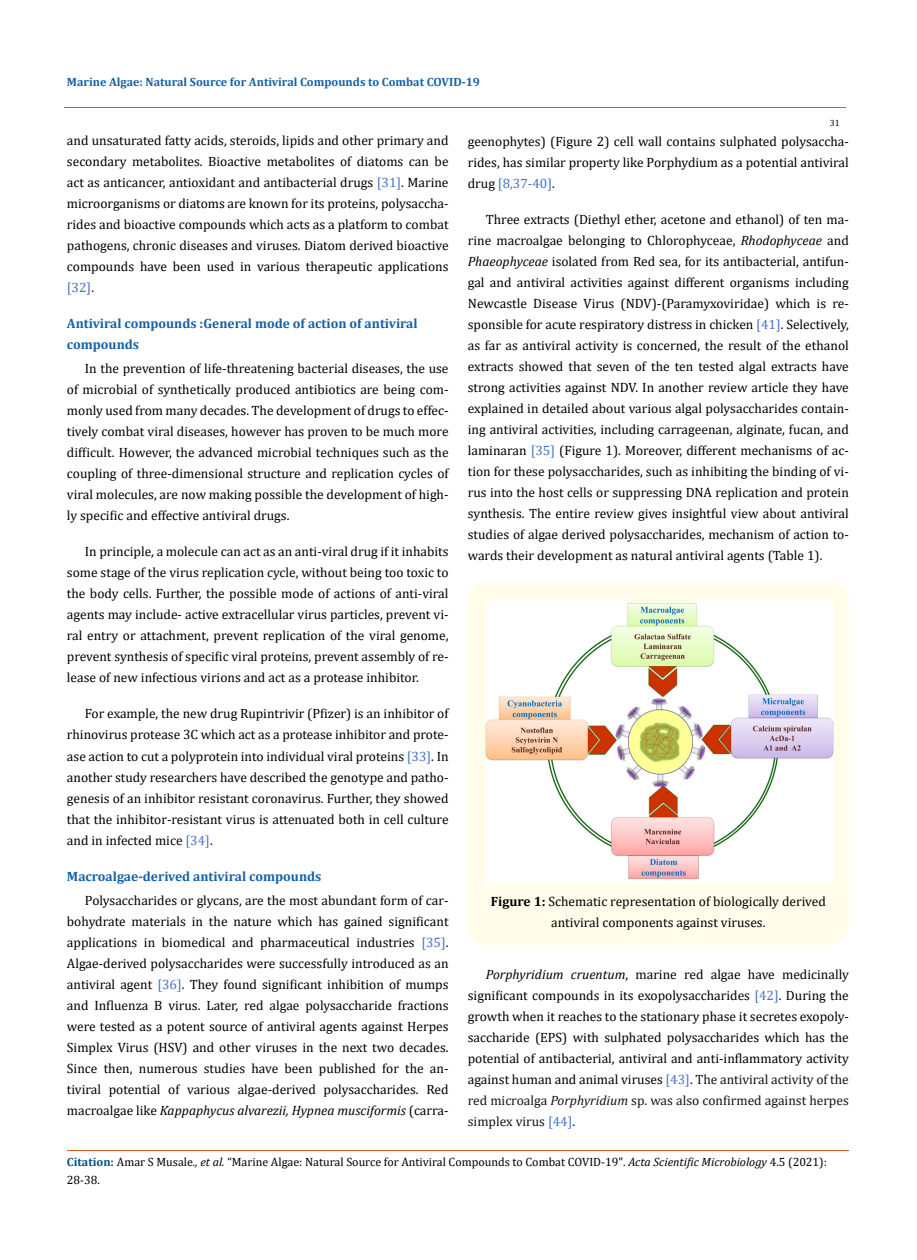
<style>
.page{position:relative;width:917px;height:1260px;background:#fff}
.page>*{position:absolute;margin:0;border:0;box-sizing:border-box;transform-origin:0 0}
.t1{font:13.5px/21px "Cambria";color:#000;text-align:justify}
.t2{font:700 13.5px/21px "Cambria";color:#1560a6}
.t3{font:12px/18px "Cambria";color:#000}
.t4{font:700 12px "Cambria";color:#1560a6}
.t5{font:9px "Cambria";color:#000}
.s1{color:#4472c4}
.s2{font-style:italic}
.s3{font-weight:700}
.s4{color:#131413}
.s5{font-style:italic;color:#131413}
.s6{font-weight:700;color:#035089}
</style>
<div class="page">
<div style="left:468px;top:583px;width:380px;height:362px;background:#fffde9;border-radius:18px"></div>
<img style="left:485px;top:602px;width:348px;height:281px">
<hr style="left:64px;top:108px;width:781px;height:1px;background:#e05d1a">
<hr style="left:67px;top:1150px;width:781px;height:1px;background:#e05d1a">
<p class="t4" style="left:67px;top:73px;width:414px">Marine Algae: Natural Source for Antiviral Compounds to Combat COVID-19</p>
<p class="t5" style="left:829px;top:118px;width:11px">31</p>
<p class="t1" style="left:67px;top:130px;width:383px">and unsaturated fatty acids, steroids, lipids and other primary and secondary metabolites. Bioactive metabolites of diatoms can be act as anticancer, antioxidant and antibacterial drugs <span class="s1">[31]</span>. Marine microorganisms or diatoms are known for its proteins, polysaccha&shy;rides and bioactive compounds which acts as a platform to combat pathogens, chronic diseases and viruses. Diatom derived bioactive compounds have been used in various therapeutic applications <span class="s1">[32]</span>.</p>
<p class="t2" style="left:67px;top:313px;width:352px">Antiviral compounds :General mode of action of antiviral compounds</p>
<p class="t1" style="left:67px;top:358px;width:383px;text-indent:18px">In the prevention of life-threatening bacterial diseases, the use of microbial of synthetically produced antibiotics are being com&shy;monly used from many decades. The development of drugs to effec&shy;tively combat viral diseases, however has proven to be much more difficult. However, the advanced microbial techniques such as the coupling of three-dimensional structure and replication cycles of viral molecules, are now making possible the development of high&shy;ly specific and effective antiviral drugs.</p>
<p class="t1" style="left:67px;top:541px;width:383px;text-indent:18px">In principle, a molecule can act as an anti-viral drug if it inhabits some stage of the virus replication cycle, without being too toxic to the body cells. Further, the possible mode of actions of anti-viral agents may include- active extracellular virus particles, prevent vi&shy;ral entry or attachment, prevent replication of the viral genome, prevent synthesis of specific viral proteins, prevent assembly of re&shy;lease of new infectious virions and act as a protease inhibitor.</p>
<p class="t1" style="left:67px;top:703px;width:383px;text-indent:18px">For example, the new drug Rupintrivir (Pfizer) is an inhibitor of rhinovirus protease 3C which act as a protease inhibitor and prote&shy;ase action to cut a polyprotein into individual viral proteins <span class="s1">[33]</span>. In another study researchers have described the genotype and patho&shy;genesis of an inhibitor resistant coronavirus. Further, they showed that the inhibitor-resistant virus is attenuated both in cell culture and in infected mice <span class="s1">[34]</span>.</p>
<p class="t2" style="left:67px;top:865px;width:256px">Macroalgae-derived antiviral compounds</p>
<p class="t1" style="left:67px;top:889px;width:383px;text-indent:18px">Polysaccharides or glycans, are the most abundant form of car&shy;bohydrate materials in the nature which has gained significant applications in biomedical and pharmaceutical industries <span class="s1">[35]</span>.<br>Algae-derived polysaccharides were successfully introduced as an antiviral agent <span class="s1">[36]</span>. They found significant inhibition of mumps and Influenza B virus. Later, red algae polysaccharide fractions were tested as a potent source of antiviral agents against Herpes Simplex Virus (HSV) and other viruses in the next two decades.<br>Since then, numerous studies have been published for the an&shy;tiviral potential of various algae-derived polysaccharides. Red macroalgae like <span class="s2">Kappaphycus alvarezii, Hypnea musciformis</span> (carra-</p>
<p class="t1" style="left:468px;top:130px;width:382px">geenophytes) (Figure 2) cell wall contains sulphated polysaccha&shy;rides, has similar property like Porphydium as a potential antiviral drug <span class="s1">[8,37-40]</span>.</p>
<p class="t1" style="left:468px;top:208px;width:382px;text-indent:18px">Three extracts (Diethyl ether, acetone and ethanol) of ten ma&shy;rine macroalgae belonging to Chlorophyceae, <span class="s2">Rhodophyceae</span> and <span class="s2">Phaeophyceae</span> isolated from Red sea, for its antibacterial, antifun&shy;gal and antiviral activities against different organisms including Newcastle Disease Virus (NDV)-(Paramyxoviridae) which is re&shy;sponsible for acute respiratory distress in chicken <span class="s1">[41]</span>. Selectively, as far as antiviral activity is concerned, the result of the ethanol extracts showed that seven of the ten tested algal extracts have strong activities against NDV. In another review article they have explained in detailed about various algal polysaccharides contain&shy;ing antiviral activities, including carrageenan, alginate, fucan, and laminaran <span class="s1">[35]</span> (Figure 1). Moreover, different mechanisms of ac&shy;tion for these polysaccharides, such as inhibiting the binding of vi&shy;rus into the host cells or suppressing DNA replication and protein synthesis. The entire review gives insightful view about antiviral studies of algae derived polysaccharides, mechanism of action to&shy;wards their development as natural antiviral agents (Table 1).</p>
<p class="t1" style="left:491px;top:891px;width:336px;text-align:center"><span class="s3">Figure 1:</span> Schematic representation of biologically derived antiviral components against viruses.</p>
<p class="t1" style="left:468px;top:963px;width:382px;text-indent:18px"><span class="s2">Porphyridium cruentum</span>, marine red algae have medicinally significant compounds in its exopolysaccharides <span class="s1">[42]</span>. During the growth when it reaches to the stationary phase it secretes exopoly&shy;saccharide (EPS) with sulphated polysaccharides which has the potential of antibacterial, antiviral and anti-inflammatory activity against human and animal viruses <span class="s1">[43]</span>. <span class="s4">The antiviral activity of the red microalga</span> <span class="s5">Porphyridium</span> <span class="s4">sp. was also confirmed against herpes simplex virus</span> <span class="s1">[44]</span>.</p>
<p class="t3" style="left:67px;top:1152px;width:761px"><span class="s6">Citation:</span> Amar S Musale<span class="s2">., et al.</span> “Marine Algae: Natural Source for Antiviral Compounds to Combat COVID-19". <span class="s2">Acta Scientific Microbiology</span> 4.5 (2021):<br>28-38.</p>
</div>
